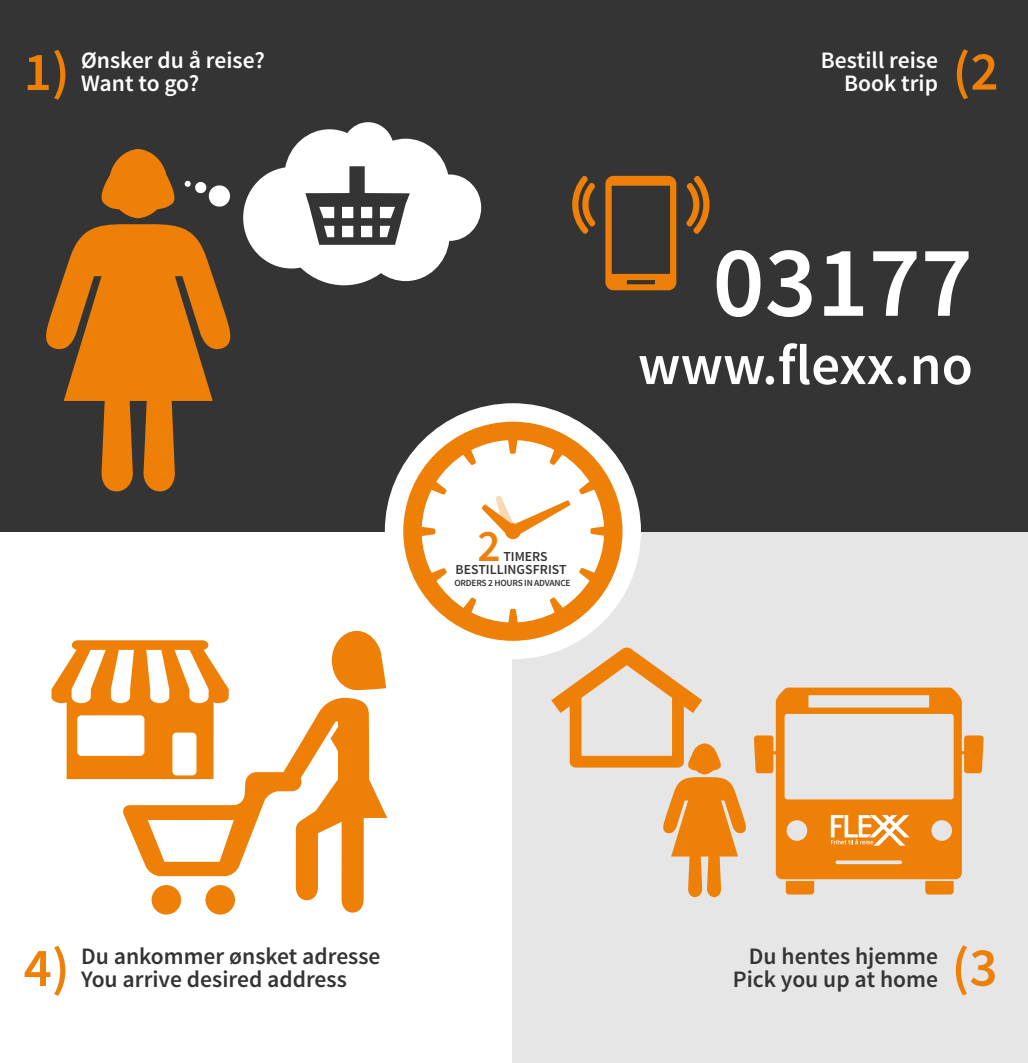
<style>
.page{position:relative;width:1028px;height:1063px;background:#fff}
.page>*{position:absolute;margin:0;border:0;box-sizing:border-box;transform-origin:0 0}
.t1{font:600 101.5px "Source Sans Pro";color:#fff}
.t2{font:600 57px "Source Sans Pro";color:#fff}
.t3{font:600 55px "Source Sans Pro";color:#ee8008}
.t4{font:600 45.25px "Source Sans Pro";color:#ee8008}
.t5{font:600 23.5px/22.8px "Source Sans Pro";color:#343434;text-align:right}
.t6{font:600 23.5px/22.8px "Source Sans Pro";color:#fff;text-align:right}
.t7{font:600 13.75px/12.5px "Source Sans Pro";color:#343434}
.t8{font:600 9.5px "Source Sans Pro";color:#343434}
</style>
<div class="page">
<div style="left:513px;top:530px;width:515px;height:533px;background:#e6e6e6"></div>
<div style="left:0;top:0;width:1028px;height:531px;background:#343434"></div>
<div style="left:385px;top:403px;width:256px;height:256px;background:#fff;border-radius:50%"></div>
<svg style="left:403px;top:422px;width:219px;height:219px"></svg>
<svg style="left:243px;top:122px;width:238px;height:163px"></svg>
<svg style="left:205px;top:885px;width:30px;height:30px"></svg>
<svg style="left:152px;top:885px;width:29px;height:30px"></svg>
<svg style="left:51px;top:631px;width:336px;height:282px"></svg>
<svg style="left:46px;top:149px;width:185px;height:342px;fill:#ee8008"></svg>
<svg style="left:925px;top:881px;width:28px;height:14px"></svg>
<svg style="left:785px;top:881px;width:29px;height:14px"></svg>
<svg style="left:754px;top:688px;width:229px;height:191px"></svg>
<svg style="left:831px;top:815px;width:78px;height:31px;background:#f4b36c"></svg>
<svg style="left:551px;top:647px;width:195px;height:250px"></svg>
<svg style="left:686px;top:176px;width:23px;height:58px"></svg>
<svg style="left:572px;top:176px;width:23px;height:58px"></svg>
<svg style="left:605px;top:176px;width:71px;height:114px"></svg>
<h3 class="t3" style="left:24px;top:37px;width:48px">1)</h3>
<p class="t6" style="left:81px;top:49px;width:185px">Ønsker du å reise?</p>
<p class="t6" style="left:81px;top:72px;width:120px">Want to go?</p>
<h3 class="t4" style="left:477px;top:517px;width:25px">2</h3>
<p class="t7" style="left:455px;top:551px;width:113px;text-indent:48px">TIMERS<br>BESTILLINGSFRIST</p>
<p class="t8" style="left:454px;top:577px;width:118px">ORDERS 2 HOURS IN ADVANCE</p>
<p class="t6" style="left:821px;top:49px;width:119px">Bestill reise<br>Book trip</p>
<h3 class="t3" style="left:952px;top:37px;width:48px">(2</h3>
<h1 class="t1" style="left:712px;top:218px;width:262px">03177</h1>
<h2 class="t2" style="left:638px;top:329px;width:336px">www.flexx.no</h2>
<h3 class="t3" style="left:24px;top:933px;width:48px">4)</h3>
<p class="t5" style="left:81px;top:946px;width:301px">Du ankommer ønsket adresse</p>
<p class="t5" style="left:81px;top:969px;width:267px">You arrive desired address</p>
<p class="t5" style="left:733px;top:946px;width:207px">Du hentes hjemme<br>Pick you up at home</p>
<h3 class="t3" style="left:951px;top:933px;width:48px">(3</h3>
</div>
